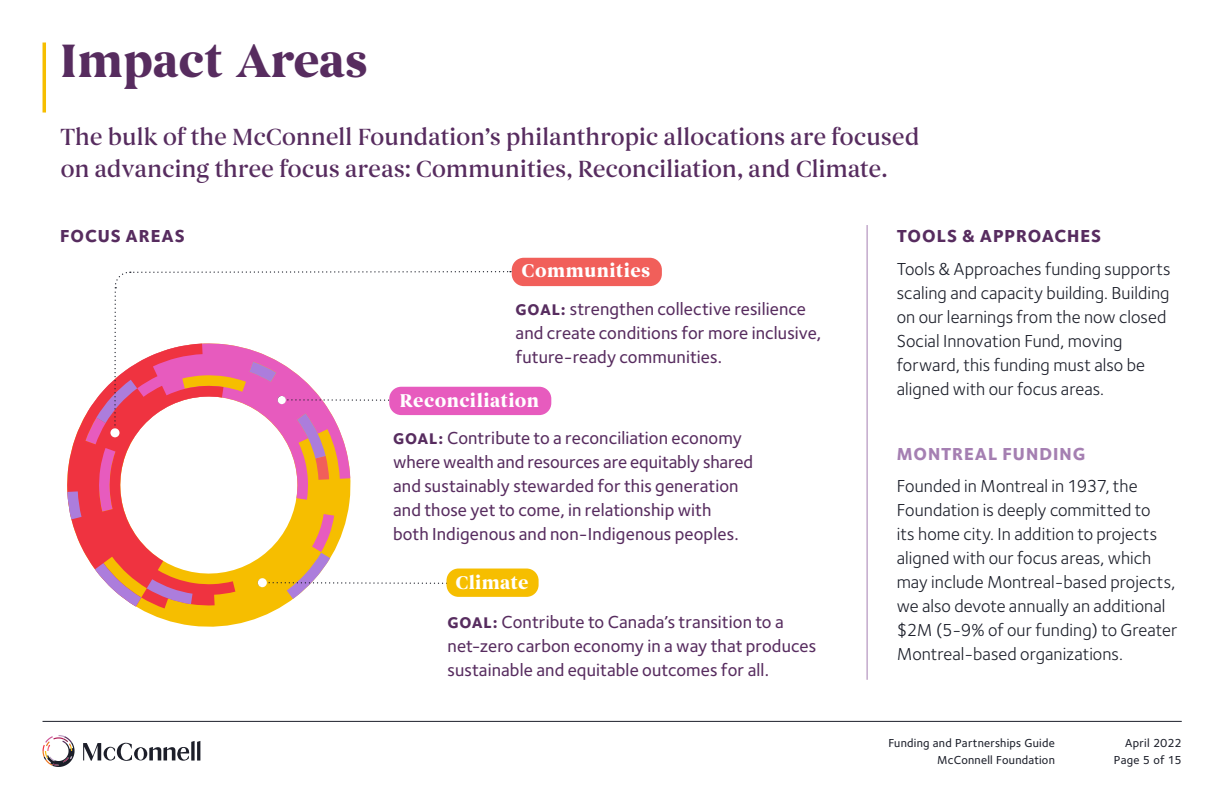
<style>
.page{position:relative;width:1224px;height:792px;background:#fff}
.page>*{position:absolute;margin:0;border:0;box-sizing:border-box;transform-origin:0 0}
.t1{font:700 48px "Begum";letter-spacing:-.01em;color:#572c5f}
.t2{font:500 24px/32px "Begum";letter-spacing:-.02em;color:#572c5f}
.t3{font:700 19px "Begum";letter-spacing:.015em;color:#fff}
.t4{font:18px/24px "Foundry Sterling";letter-spacing:.005em;color:#1c1f2a}
.t5{font:500 18px/24px "Foundry Sterling";letter-spacing:.005em;color:#572c5f}
.t6{font:800 18px "Foundry Sterling";letter-spacing:.05em;color:#572c5f}
.t7{font:800 18px "Foundry Sterling";letter-spacing:.055em;color:#a57fb2}
.t8{font:500 12px/17px "Foundry Sterling";letter-spacing:.02em;color:#1c1f2a;text-align:right}
.s1{font-weight:800;font-size:16px}
</style>
<div class="page">
<hr style="left:43px;top:721px;width:1139px;height:1px;background:#1c1f2a">
<svg style="left:83px;top:741px;width:117px;height:20px"></svg>
<svg style="left:43px;top:735px;width:32px;height:32px"></svg>
<hr style="left:43px;top:43px;width:3px;height:70px;background:#f6be00">
<svg style="left:139px;top:480px;width:212px;height:147px"></svg>
<svg style="left:235px;top:512px;width:74px;height:73px"></svg>
<svg style="left:235px;top:480px;width:115px;height:32px"></svg>
<svg style="left:67px;top:399px;width:168px;height:209px"></svg>
<svg style="left:95px;top:563px;width:46px;height:44px"></svg>
<svg style="left:147px;top:579px;width:46px;height:25px"></svg>
<svg style="left:67px;top:491px;width:15px;height:28px"></svg>
<svg style="left:262px;top:514px;width:186px;height:85px"></svg>
<div style="left:447px;top:569px;width:92px;height:28px;background:#f6be00;border-radius:12px"></div>
<div style="left:512px;top:258px;width:150px;height:28px;background:#f15f5a;border-radius:12px"></div>
<div style="left:389px;top:387px;width:162px;height:28px;background:#e75bbe;border-radius:12px"></div>
<svg style="left:96px;top:271px;width:415px;height:209px"></svg>
<div style="left:110px;top:428px;width:10px;height:9px;background:#fff;border-radius:50%"></div>
<div style="left:258px;top:578px;width:9px;height:9px;background:#fff;border-radius:50%"></div>
<hr style="left:867px;top:225px;width:1px;height:455px;background:#a57fb2">
<h1 class="t1" style="left:60px;top:31px;width:310px">Impact Areas</h1>
<h2 class="t2" style="left:60px;top:121px;width:861px">The bulk of the McConnell Foundation’s philanthropic allocations are focused on advancing three focus areas: Communities, Reconciliation, and Climate.</h2>
<p class="t6" style="left:60px;top:225px;width:126px">FOCUS AREAS</p>
<p class="t3" style="left:522px;top:259px;width:130px">Communities</p>
<p class="t5" style="left:516px;top:297px;width:307px"><span class="s1">GOAL:</span> strengthen collective resilience and create conditions for more inclusive, future-ready communities.</p>
<p class="t3" style="left:400px;top:389px;width:141px">Reconciliation</p>
<p class="t5" style="left:393px;top:426px;width:362px"><span class="s1">GOAL:</span> Contribute to a reconciliation economy where wealth and resources are equitably shared and sustainably stewarded for this generation and those yet to come, in relationship with<br>both Indigenous and non-Indigenous peoples.</p>
<p class="t3" style="left:455px;top:571px;width:75px">Climate</p>
<p class="t5" style="left:448px;top:610px;width:370px"><span class="s1">GOAL:</span> Contribute to Canada’s transition to a net-zero carbon economy in a way that produces sustainable and equitable outcomes for all.</p>
<p class="t6" style="left:897px;top:225px;width:206px">TOOLS &amp; APPROACHES</p>
<p class="t4" style="left:897px;top:257px;width:275px">Tools &amp; Approaches funding supports scaling and capacity building. Building on our learnings from the now closed Social Innovation Fund, moving forward, this funding must also be aligned with our focus areas.</p>
<p class="t7" style="left:897px;top:443px;width:190px">MONTREAL FUNDING</p>
<p class="t4" style="left:897px;top:474px;width:282px">Founded in Montreal in 1937, the Foundation is deeply committed to<br>its home city. In addition to projects aligned with our focus areas, which may include Montreal-based projects, we also devote annually an additional $2M (5-9% of our funding) to Greater Montreal-based organizations.</p>
<p class="t8" style="left:888px;top:734px;width:168px">Funding and Partnerships Guide<br>McConnell Foundation</p>
<p class="t8" style="left:1114px;top:734px;width:69px">April 2022<br>Page 5 of 15</p>
</div>
